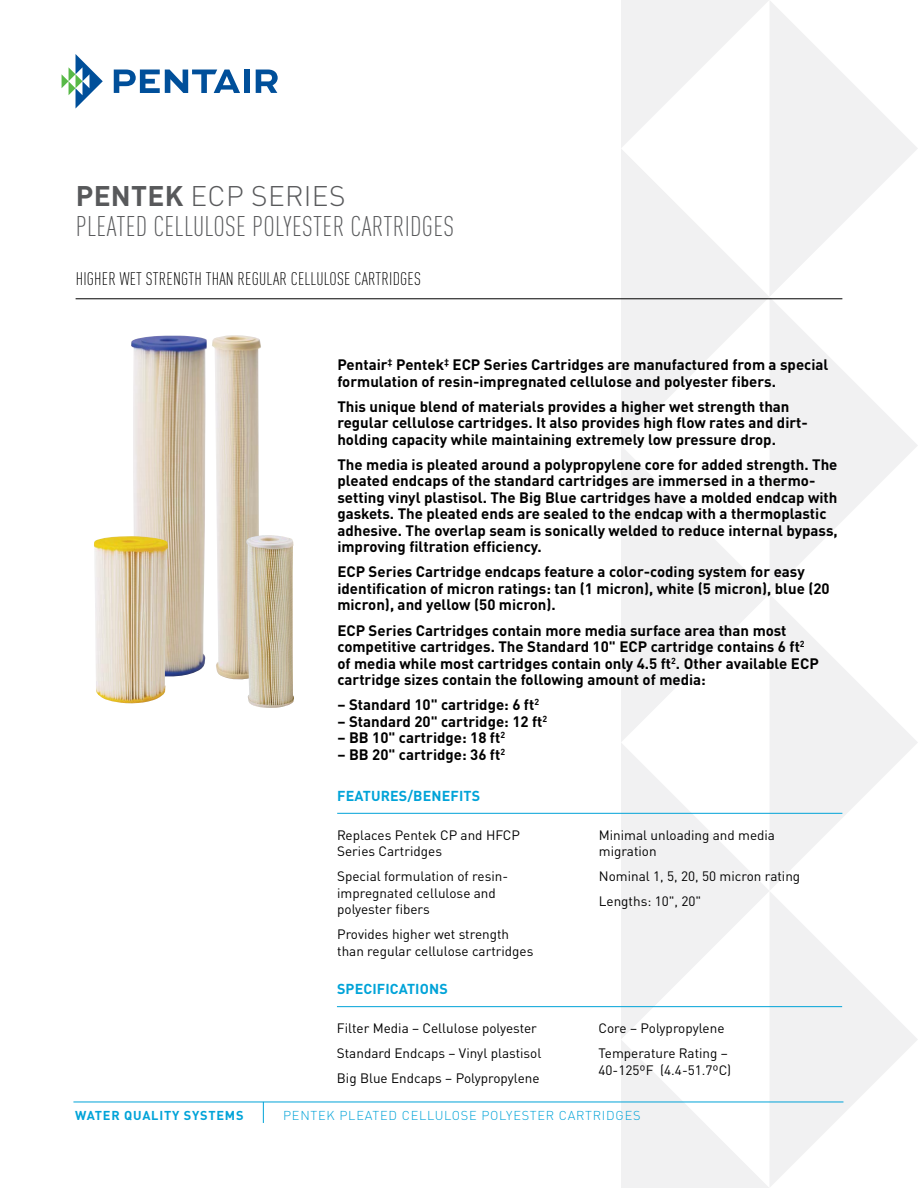
<style>
.page{position:relative;width:918px;height:1188px;background:#fff}
.page>*{position:absolute;margin:0;border:0;box-sizing:border-box;transform-origin:0 0}
.t1{font:300 condensed 28.05px/30px "DIN Pro";letter-spacing:.01em;color:#58595b}
.t2{font:300 condensed 18px "DIN Pro";letter-spacing:.01em;color:#000}
.t3{font:700 15px/16.5px "DIN Pro";color:#000}
.t4{font:700 14.25px "DIN Pro";letter-spacing:.01em;color:#00a3d8}
.t5{font:13.5px/16.5px "DIN Pro";color:#000}
.t6{font:300 12.75px "DIN Pro";letter-spacing:.06em;color:#00a3d8}
.t7{font:700 12.75px "DIN Pro";letter-spacing:.06em;color:#00a3d8}
.s1{font-weight:700;font-stretch:normal}
.s2{font-stretch:normal}
</style>
<div class="page">
<img style="left:131px;top:336px;width:76px;height:340px">
<svg style="left:621px;top:0;width:296px;height:148px"></svg>
<svg style="left:621px;top:148px;width:297px;height:297px;fill:#f3f3f4"></svg>
<svg style="left:621px;top:445px;width:297px;height:297px;fill:#f1f1f2"></svg>
<svg style="left:621px;top:742px;width:297px;height:445px;fill:#f1f1f2"></svg>
<svg style="left:621px;top:1039px;width:149px;height:149px"></svg>
<hr style="left:73px;top:1102px;width:770px;height:1px;background:#00a3d8">
<svg style="left:263px;top:1102px;width:1px;height:21px"></svg>
<svg style="left:62px;top:54px;width:41px;height:55px"></svg>
<svg style="left:114px;top:70px;width:126px;height:23px"></svg>
<div style="left:244px;top:70px;width:5px;height:23px;background:#004f9a"></div>
<svg style="left:256px;top:70px;width:22px;height:23px"></svg>
<hr style="left:76px;top:298px;width:766px;height:1px;background:#000">
<hr style="left:337px;top:813px;width:505px;height:1px;background:#00a3d8">
<hr style="left:337px;top:1006px;width:505px;height:1px;background:#00a3d8">
<img style="left:212px;top:335px;width:49px;height:345px">
<img style="left:246px;top:535px;width:48px;height:173px">
<img style="left:94px;top:536px;width:74px;height:168px">
<h1 class="t1" style="left:76px;top:179px;width:380px"><span class="s1">PENTEK</span> <span class="s2">ECP SERIES<br></span>PLEATED CELLULOSE POLYESTER CARTRIDGES</h1>
<p class="t2" style="left:76px;top:266px;width:347px">HIGHER WET STRENGTH THAN REGULAR CELLULOSE CARTRIDGES</p>
<p class="t3" style="left:337px;top:355px;width:493px">Pentair<sup>‡</sup> Pentek<sup>‡</sup> ECP Series Cartridges are manufactured from a special formulation of resin-impregnated cellulose and polyester fibers.</p>
<p class="t3" style="left:337px;top:396px;width:472px">This unique blend of materials provides a higher wet strength than regular cellulose cartridges. It also provides high flow rates and dirt&shy;holding capacity while maintaining extremely low pressure drop.</p>
<p class="t3" style="left:337px;top:454px;width:502px">The media is pleated around a polypropylene core for added strength. The pleated endcaps of the standard cartridges are immersed in a thermo&shy;setting vinyl plastisol. The Big Blue cartridges have a molded endcap with gaskets. The pleated ends are sealed to the endcap with a thermoplastic adhesive. The overlap seam is sonically welded to reduce internal bypass, improving filtration efficiency.</p>
<p class="t3" style="left:337px;top:562px;width:494px">ECP Series Cartridge endcaps feature a color-coding system for easy identification of micron ratings: tan (1 micron), white (5 micron), blue (20 micron), and yellow (50 micron).</p>
<p class="t3" style="left:337px;top:620px;width:483px">ECP Series Cartridges contain more media surface area than most competitive cartridges. The Standard 10" ECP cartridge contains 6 ft<sup>2 </sup>of media while most cartridges contain only 4.5 ft<sup>2</sup>. Other available ECP cartridge sizes contain the following amount of media:</p>
<p class="t3" style="left:337px;top:695px;width:203px">– Standard 10" cartridge: 6 ft<sup>2</sup></p>
<p class="t3" style="left:337px;top:711px;width:211px">– Standard 20" cartridge: 12 ft<sup>2</sup></p>
<p class="t3" style="left:337px;top:728px;width:169px">– BB 10" cartridge: 18 ft<sup>2</sup></p>
<p class="t3" style="left:337px;top:744px;width:169px">– BB 20" cartridge: 36 ft<sup>2</sup></p>
<p class="t4" style="left:337px;top:784px;width:145px">FEATURES/BENEFITS</p>
<p class="t5" style="left:337px;top:825px;width:184px">Replaces Pentek CP and HFCP<br>Series Cartridges</p>
<p class="t5" style="left:337px;top:867px;width:172px">Special formulation of resin&shy;impregnated cellulose and polyester fibers</p>
<p class="t5" style="left:337px;top:925px;width:198px">Provides higher wet strength than regular cellulose cartridges</p>
<p class="t4" style="left:337px;top:977px;width:112px">SPECIFICATIONS</p>
<p class="t5" style="left:599px;top:825px;width:178px">Minimal unloading and media migration</p>
<p class="t5" style="left:599px;top:863px;width:203px;line-height:25.2px">Nominal 1, 5, 20, 50 micron rating<br>Lengths: 10", 20"</p>
<p class="t5" style="left:337px;top:1014px;width:206px;line-height:25.2px">Filter Media – Cellulose polyester<br>Standard Endcaps – Vinyl plastisol<br>Big Blue Endcaps – Polypropylene</p>
<p class="t5" style="left:599px;top:1014px;width:131px;line-height:25.2px">Core – Polypropylene<br>Temperature Rating –</p>
<p class="t5" style="left:599px;top:1060px;width:134px">40-125ºF (4.4-51.7ºC)</p>
<p class="t7" style="left:75px;top:1105px;width:170px">WATER QUALITY SYSTEMS</p>
<p class="t6" style="left:283px;top:1106px;width:359px">PENTEK PLEATED CELLULOSE POLYESTER CARTRIDGES</p>
</div>
